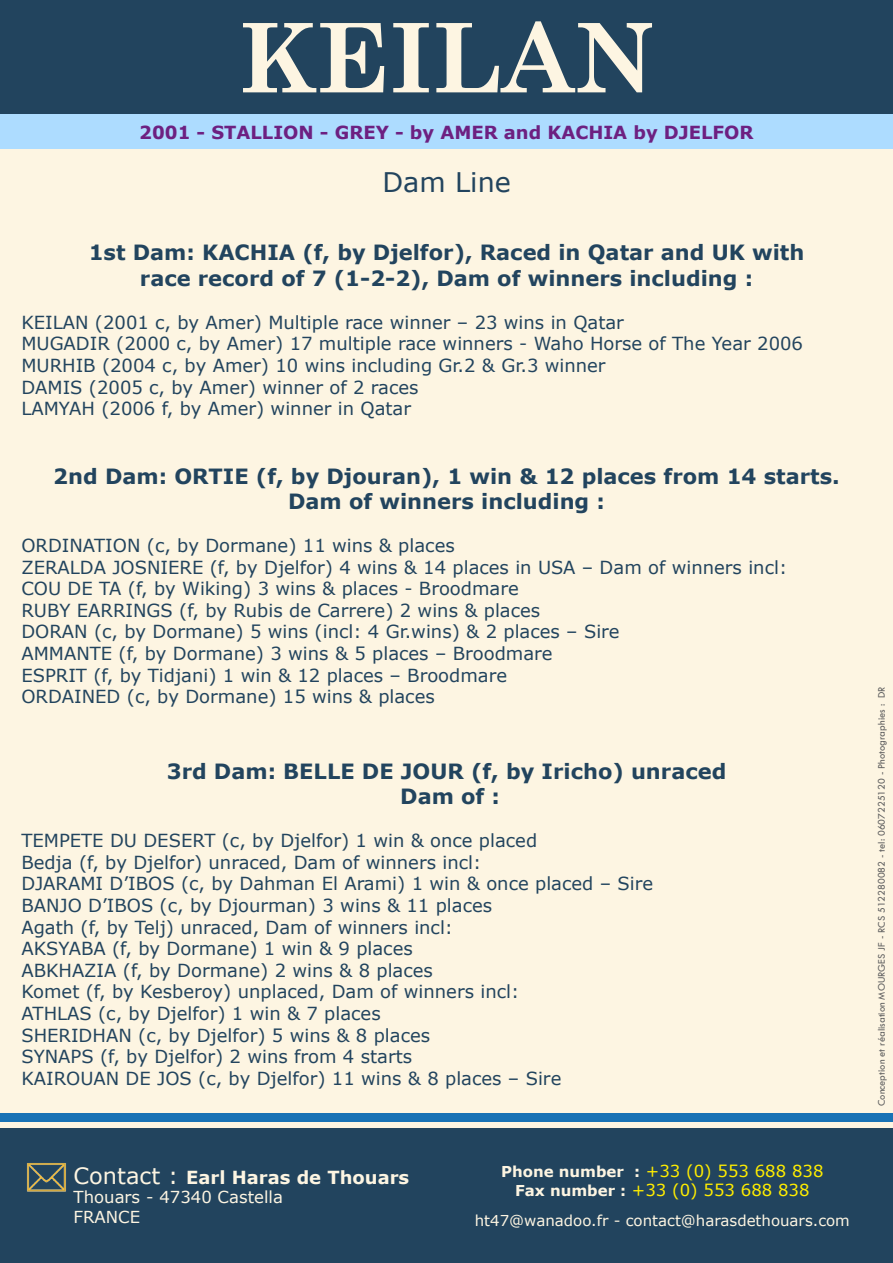
<style>
.page{position:relative;width:893px;height:1263px;background:#fff}
.page>*{position:absolute;margin:0;border:0;box-sizing:border-box;transform-origin:0 0}
.t1{font:700 96px "Century Schoolbook";color:#fdf5e2}
.t2{font:27px "Verdana";color:#22445e}
.t3{font:700 21px "Verdana";color:#22445e}
.t4{font:18px "Verdana";color:#22445e}
.t5{font:700 18px "Verdana";color:#6d2081}
.t6{font:700 18px "Verdana";color:#fdf5e2}
.t7{font:16.5px "Verdana";color:#ffed00}
.t8{font:16.5px "Verdana";color:#fdf5e2}
.t9{font:15px "Verdana";color:#fdf5e2}
.t10{font:10.5px "Tw Cen";color:#606060}
.s1{font-weight:400;font-size:22.5px}
.s2{font-weight:700;font-size:15px;color:#fdf5e2}
</style>
<div class="page">
<div style="left:0;top:102px;width:893px;height:1161px;background:#fdf5e2"></div>
<div style="left:0;top:0;width:893px;height:115px;background:#22445e"></div>
<div style="left:0;top:115px;width:893px;height:34px;background:#addcff"></div>
<div style="left:0;top:1128px;width:893px;height:135px;background:#22445e"></div>
<div style="left:0;top:1113px;width:893px;height:8px;background:#1972b5"></div>
<img style="left:27px;top:1163px;width:39px;height:29px">
<p class="t1" style="left:239px;top:-17px;width:417px">KEILAN</p>
<p class="t5" style="left:139px;top:120px;width:616px">2001 - STALLION - GREY - by AMER and KACHIA by DJELFOR</p>
<p class="t2" style="left:382px;top:165px;width:130px">Dam Line</p>
<p class="t3" style="left:89px;top:239px;width:717px">1st Dam: KACHIA (f, by Djelfor), Raced in Qatar and UK with</p>
<p class="t3" style="left:140px;top:264px;width:615px">race record of 7 (1-2-2), Dam of winners including :</p>
<p class="t4" style="left:21px;top:311px;width:604px">KEILAN (2001 c, by Amer) Multiple race winner – 23 wins in Qatar</p>
<p class="t4" style="left:21px;top:332px;width:783px">MUGADIR (2000 c, by Amer) 17 multiple race winners - Waho Horse of The Year 2006</p>
<p class="t4" style="left:21px;top:354px;width:586px">MURHIB (2004 c, by Amer) 10 wins including Gr.2 &amp; Gr.3 winner</p>
<p class="t4" style="left:21px;top:375px;width:399px">DAMIS (2005 c, by Amer) winner of 2 races</p>
<p class="t4" style="left:21px;top:397px;width:391px">LAMYAH (2006 f, by Amer) winner in Qatar</p>
<p class="t3" style="left:53px;top:462px;width:788px">2nd Dam: ORTIE (f, by Djouran), 1 win &amp; 12 places from 14 starts.</p>
<p class="t3" style="left:288px;top:487px;width:318px">Dam of winners including :</p>
<p class="t4" style="left:21px;top:534px;width:435px">ORDINATION (c, by Dormane) 11 wins &amp; places</p>
<p class="t4" style="left:21px;top:555px;width:767px">ZERALDA JOSNIERE (f, by Djelfor) 4 wins &amp; 14 places in USA – Dam of winners incl:</p>
<p class="t4" style="left:21px;top:577px;width:499px">COU DE TA (f, by Wiking) 3 wins &amp; places - Broodmare</p>
<p class="t4" style="left:21px;top:599px;width:520px">RUBY EARRINGS (f, by Rubis de Carrere) 2 wins &amp; places</p>
<p class="t4" style="left:21px;top:620px;width:600px">DORAN (c, by Dormane) 5 wins (incl: 4 Gr.wins) &amp; 2 places – Sire</p>
<p class="t4" style="left:21px;top:642px;width:533px">AMMANTE (f, by Dormane) 3 wins &amp; 5 places – Broodmare</p>
<p class="t4" style="left:21px;top:663px;width:487px">ESPRIT (f, by Tidjani) 1 win &amp; 12 places – Broodmare</p>
<p class="t4" style="left:21px;top:685px;width:415px">ORDAINED (c, by Dormane) 15 wins &amp; places</p>
<p class="t3" style="left:167px;top:757px;width:561px">3rd Dam: BELLE DE JOUR (f, by Iricho) unraced</p>
<p class="t3" style="left:400px;top:783px;width:101px">Dam of :</p>
<p class="t4" style="left:21px;top:829px;width:517px">TEMPETE DU DESERT (c, by Djelfor) 1 win &amp; once placed</p>
<p class="t4" style="left:21px;top:851px;width:461px">Bedja (f, by Djelfor) unraced, Dam of winners incl:</p>
<p class="t4" style="left:21px;top:872px;width:633px">DJARAMI D’IBOS (c, by Dahman El Arami) 1 win &amp; once placed – Sire</p>
<p class="t4" style="left:21px;top:894px;width:472px">BANJO D’IBOS (c, by Djourman) 3 wins &amp; 11 places</p>
<p class="t4" style="left:21px;top:915px;width:433px">Agath (f, by Telj) unraced, Dam of winners incl:</p>
<p class="t4" style="left:21px;top:937px;width:393px">AKSYABA (f, by Dormane) 1 win &amp; 9 places</p>
<p class="t4" style="left:21px;top:959px;width:413px">ABKHAZIA (f, by Dormane) 2 wins &amp; 8 places</p>
<p class="t4" style="left:21px;top:980px;width:499px">Komet (f, by Kesberoy) unplaced, Dam of winners incl:</p>
<p class="t4" style="left:21px;top:1002px;width:361px">ATHLAS (c, by Djelfor) 1 win &amp; 7 places</p>
<p class="t4" style="left:21px;top:1023px;width:410px">SHERIDHAN (c, by Djelfor) 5 wins &amp; 8 places</p>
<p class="t4" style="left:21px;top:1045px;width:392px">SYNAPS (f, by Djelfor) 2 wins from 4 starts</p>
<p class="t4" style="left:21px;top:1067px;width:541px">KAIROUAN DE JOS (c, by Djelfor) 11 wins &amp; 8 places – Sire</p>
<p class="t6" style="left:74px;top:1165px;width:337px"><span class="s1">Contact :</span> Earl Haras de Thouars</p>
<p class="t8" style="left:74px;top:1187px;width:211px">Thouars - 47340 Castella</p>
<p class="t8" style="left:74px;top:1207px;width:68px">FRANCE</p>
<p class="t7" style="left:501px;top:1160px;width:324px"><span class="s2">Phone number :</span> +33 (0) 553 688 838</p>
<p class="t7" style="left:515px;top:1180px;width:296px"><span class="s2">Fax number :</span> +33 (0) 553 688 838</p>
<p class="t9" style="left:475px;top:1211px;width:377px">ht47@wanadoo.fr - contact@harasdethouars.com</p>
<p class="t10" style="left:875px;top:1106px;width:421px;rotate:-90deg">Conception et réalisation MOURGES JF - RCS 512280082 - tel: 0607225120 - Photographies : DR</p>
</div>
